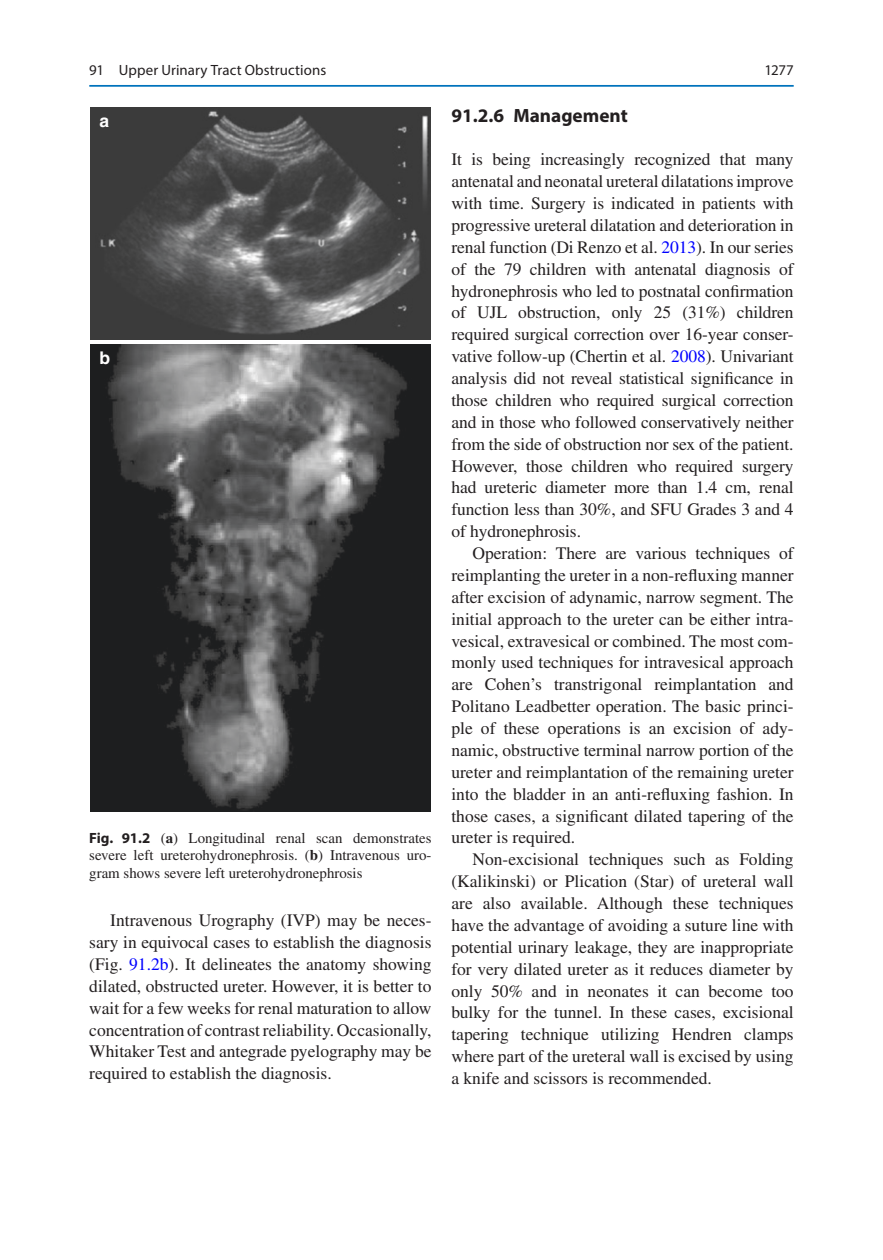
<style>
.page{position:relative;width:883px;height:1260px;background:#fff}
.page>*{position:absolute;margin:0;border:0;box-sizing:border-box;transform-origin:0 0}
._2_hd{font:700 19.25px "Myriad Pro";color:#231f20}
.Text{font:17.5px/21.9px "Times LT Std";color:#231f20;text-align:justify}
.Text_flush{font:17.5px/21.9px "Times LT Std";letter-spacing:-.005em;color:#231f20;text-align:justify}
.t1{font:700 17.5px "Helvetica";color:#fff}
.t2{font:14.88px/17.5px "Times LT Std";color:#231f20;text-align:justify}
.t3{font:14.88px "Myriad Pro";letter-spacing:.005em;color:#231f20}
.s1{font-family:"Myriad Pro";font-weight:700}
.s2{font-weight:700}
.s3{color:#00f}
</style>
<div class="page">
<img style="left:90px;top:107px;width:341px;height:233px">
<img style="left:90px;top:345px;width:341px;height:466px">
<hr style="left:89px;top:85px;width:705px;height:2px;background:#0073bc">
<p class="t3" style="left:89px;top:61px;width:239px">91 Upper Urinary Tract Obstructions</p>
<p class="t1" style="left:100px;top:110px;width:11px">a</p>
<p class="t1" style="left:100px;top:347px;width:12px">b</p>
<p class="t2" style="left:89px;top:829px;width:344px"><span class="s1">Fig. 91.2</span> (<span class="s2">a</span>) Longitudinal renal scan demonstrates severe left ureterohydronephrosis. (<span class="s2">b</span>) Intravenous uro&shy;gram shows severe left ureterohydronephrosis</p>
<p class="Text" style="left:89px;top:909px;width:344px;text-indent:21px">Intravenous Urography (IVP) may be neces&shy;sary in equivocal cases to establish the diagnosis (Fig. <span class="s3">91.2b</span>). It delineates the anatomy showing dilated, obstructed ureter. However, it is better to wait for a few weeks for renal maturation to allow concentration of contrast reliability. Occasionally, Whitaker Test and antegrade pyelography may be required to establish the diagnosis.</p>
<p class="t3" style="left:764px;top:61px;width:31px">1277</p>
<h3 class="_2_hd" style="left:451px;top:102px;width:178px">91.2.6 Management</h3>
<p class="Text_flush" style="left:451px;top:148px;width:344px">It is being increasingly recognized that many antenatal and neonatal ureteral dilatations improve with time. Surgery is indicated in patients with progressive ureteral dilatation and deterioration in renal function (Di Renzo et al. <span class="s3">2013</span>). In our series of the 79 children with antenatal diagnosis of hydronephrosis who led to postnatal confirmation of UJL obstruction, only 25 (31%) children required surgical correction over 16-year conser&shy;vative follow-up (Chertin et al. <span class="s3">2008</span>). Univariant analysis did not reveal statistical significance in those children who required surgical correction and in those who followed conservatively neither from the side of obstruction nor sex of the patient.<br>However, those children who required surgery had ureteric diameter more than 1.4 cm, renal function less than 30%, and SFU Grades 3 and 4 of hydronephrosis.</p>
<p class="Text" style="left:451px;top:542px;width:344px;text-indent:21px">Operation: There are various techniques of reimplanting the ureter in a non-refluxing manner after excision of adynamic, narrow segment. The initial approach to the ureter can be either intra&shy;vesical, extravesical or combined. The most com&shy;monly used techniques for intravesical approach are Cohen’s transtrigonal reimplantation and Politano Leadbetter operation. The basic princi&shy;ple of these operations is an excision of ady&shy;namic, obstructive terminal narrow portion of the ureter and reimplantation of the remaining ureter into the bladder in an anti-refluxing fashion. In those cases, a significant dilated tapering of the ureter is required.</p>
<p class="Text" style="left:451px;top:848px;width:344px;text-indent:21px">Non-excisional techniques such as Folding (Kalikinski) or Plication (Star) of ureteral wall are also available. Although these techniques have the advantage of avoiding a suture line with potential urinary leakage, they are inappropriate for very dilated ureter as it reduces diameter by only 50% and in neonates it can become too bulky for the tunnel. In these cases, excisional tapering technique utilizing Hendren clamps where part of the ureteral wall is excised by using a knife and scissors is recommended.</p>
</div>
